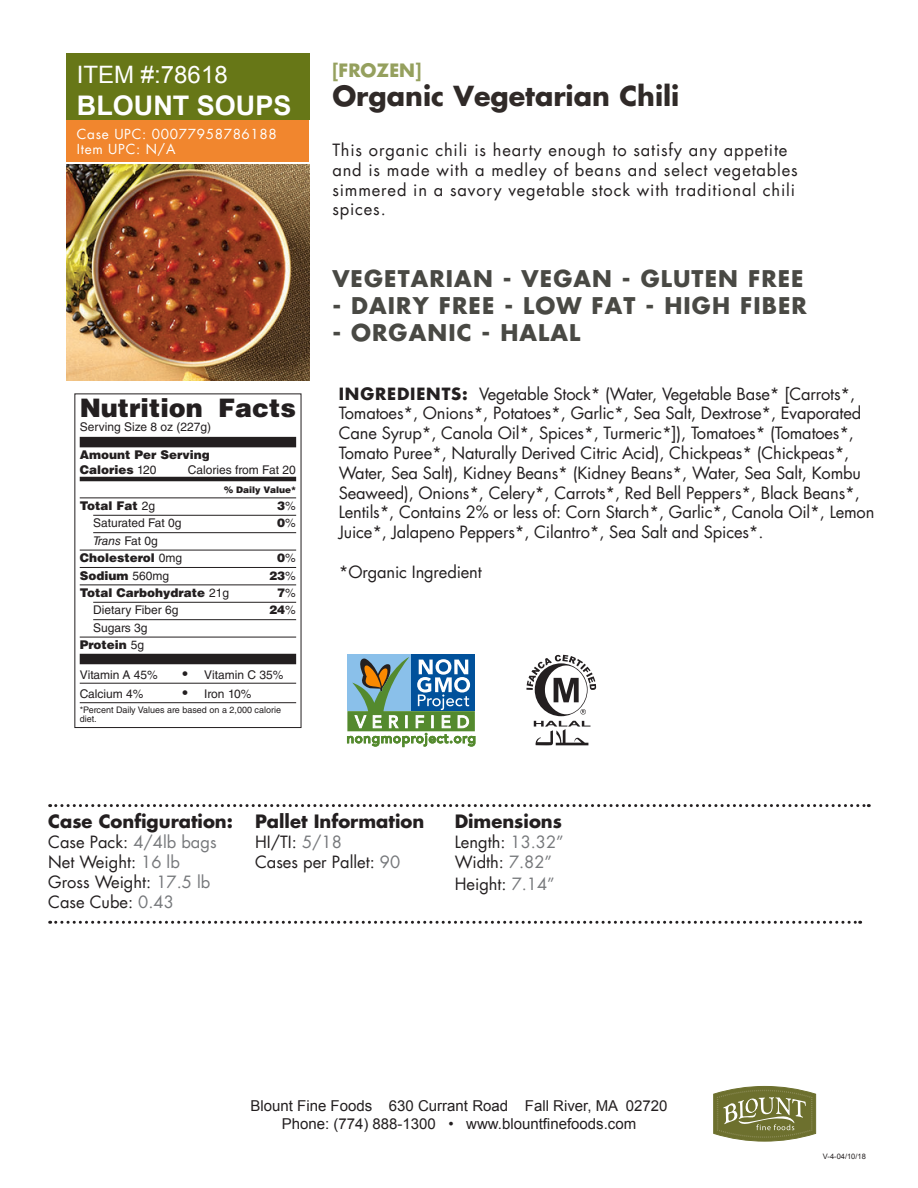
<style>
.page{position:relative;width:918px;height:1188px;background:#fff}
.page>*{position:absolute;margin:0;border:0;box-sizing:border-box;transform-origin:0 0}
.t1{font:700 27px "Futura";color:#302a28}
.t2{font:700 27px "Arial";color:#fff}
.t3{font:900 25.5px "Helvetica LT Std";color:#231f20}
.t4{font:24px "Arial";color:#fff}
.t5{font:700 22.5px "Futura";letter-spacing:.05em;color:#494944}
.t6{font:700 18px "Futura";color:#231f20}
.t7{font:700 18px "Futura";color:#95a05e}
.t8{font:16.5px/19.8px "Futura";letter-spacing:-.01em;color:#231f20}
.t9{font:16.5px/19.8px "Futura";letter-spacing:.05em;color:#231f20}
.t10{font:15px/18px "Arial";color:#231f20;text-align:center}
.t11{font:13.5px/15px "Futura";letter-spacing:.05em;color:#fff}
.t12{font:12px/17.4px "Helvetica LT Std";color:#231f20;text-align:right}
.t13{font:900 12px/14.4px "Helvetica LT Std";color:#231f20}
.t14{font:9px/9px "Helvetica LT Std";color:#231f20}
.t15{font:900 9px "Helvetica LT Std";color:#231f20}
.t16{font:7.5px "Arial";color:#231f20}
.s1{font-weight:400}
.s2{font-weight:400;font-style:italic}
.s3{font-weight:900}
.s4{font-size:15px}
.s5{font-weight:700}
.s6{color:#76787b}
</style>
<div class="page">
<div style="left:66px;top:54px;width:243px;height:66px;background:#677717"></div>
<img style="left:66px;top:164px;width:243px;height:216px">
<svg style="left:713px;top:1086px;width:103px;height:55px;background:#898c57"></svg>
<div style="left:66px;top:120px;width:243px;height:41px;background:#f1862e"></div>
<svg style="left:50px;top:804px;width:819px;height:3px"></svg>
<svg style="left:50px;top:921px;width:811px;height:3px"></svg>
<div style="left:347px;top:654px;width:64px;height:57px;background:#8ac0ea"></div>
<div style="left:411px;top:654px;width:64px;height:57px;background:#01519b"></div>
<svg style="left:347px;top:657px;width:128px;height:90px"></svg>
<svg style="left:526px;top:655px;width:70px;height:90px"></svg>
<div style="left:80px;top:437px;width:216px;height:10px;background:#231f20"></div>
<hr style="left:80px;top:477px;width:216px;height:4px;background:#231f20">
<hr style="left:80px;top:498px;width:216px;height:1px;background:#231f20">
<hr style="left:93px;top:515px;width:203px;height:1px;background:#231f20">
<hr style="left:93px;top:532px;width:203px;height:1px;background:#231f20">
<hr style="left:80px;top:550px;width:216px;height:1px;background:#231f20">
<hr style="left:80px;top:567px;width:216px;height:1px;background:#231f20">
<hr style="left:80px;top:585px;width:216px;height:1px;background:#231f20">
<hr style="left:93px;top:602px;width:203px;height:1px;background:#231f20">
<hr style="left:93px;top:619px;width:203px;height:1px;background:#231f20">
<hr style="left:80px;top:637px;width:216px;height:1px;background:#231f20">
<div style="left:80px;top:654px;width:216px;height:10px;background:#231f20"></div>
<hr style="left:80px;top:683px;width:216px;height:1px;background:#231f20">
<hr style="left:80px;top:702px;width:216px;height:1px;background:#231f20">
<h3 class="t4" style="left:77px;top:58px;width:152px">ITEM #:78618</h3>
<h1 class="t2" style="left:77px;top:87px;width:216px">BLOUNT SOUPS</h1>
<p class="t11" style="left:77px;top:126px;width:202px">Case UPC: 00077958786188<br>Item UPC: N/A</p>
<h2 class="t3" style="left:80px;top:391px;width:218px">Nutrition Facts</h2>
<p class="t12" style="left:80px;top:419px;width:133px">Serving Size 8 oz (227g)</p>
<p class="t13" style="left:80px;top:448px;width:132px">Amount Per Serving<br>Calories <span class="s1">120</span></p>
<p class="t12" style="left:188px;top:461px;width:109px">Calories from Fat 20</p>
<p class="t15" style="left:224px;top:484px;width:74px">% Daily Value*</p>
<p class="t13" style="left:80px;top:498px;width:77px">Total Fat <span class="s1">2g</span></p>
<p class="t13" style="left:277px;top:498px;width:20px">3<span class="s1">%</span></p>
<p class="t12" style="left:93px;top:515px;width:90px">Saturated Fat 0g</p>
<p class="t13" style="left:277px;top:516px;width:20px">0<span class="s1">%</span></p>
<p class="t13" style="left:80px;top:532px;width:104px;line-height:17.4px;text-indent:14px"><span class="s2">Trans</span> <span class="s1">Fat 0g<br></span>Cholesterol <span class="s1">0mg</span></p>
<p class="t13" style="left:277px;top:550px;width:20px">0<span class="s1">%</span></p>
<p class="t13" style="left:80px;top:568px;width:91px">Sodium <span class="s1">560mg</span></p>
<p class="t13" style="left:269px;top:568px;width:28px">23<span class="s1">%</span></p>
<p class="t13" style="left:80px;top:585px;width:151px">Total Carbohydrate <span class="s1">21g</span></p>
<p class="t13" style="left:277px;top:585px;width:20px">7<span class="s1">%</span></p>
<p class="t12" style="left:93px;top:602px;width:87px">Dietary Fiber 6g</p>
<p class="t13" style="left:269px;top:603px;width:28px">24<span class="s1">%</span></p>
<p class="t12" style="left:80px;top:619px;width:69px">Sugars 3g<br><span class="s3">Protein</span> 5g</p>
<p class="t12" style="left:80px;top:666px;width:79px">Vitamin A 45%</p>
<p class="t12" style="left:182px;top:666px;width:102px"><span class="s4">•</span> Vitamin C 35%</p>
<p class="t12" style="left:80px;top:685px;width:65px">Calcium 4%</p>
<p class="t12" style="left:182px;top:685px;width:70px"><span class="s4">•</span> Iron 10%</p>
<p class="t14" style="left:80px;top:705px;width:203px">*Percent Daily Values are based on a 2,000 calorie diet.</p>
<p class="t7" style="left:332px;top:57px;width:91px">[FROZEN]</p>
<h1 class="t1" style="left:332px;top:77px;width:349px">Organic Vegetarian Chili</h1>
<p class="t9" style="left:332px;top:140px;width:467px">This organic chili is hearty enough to satisfy any appetite and is made with a medley of beans and select vegetables simmered in a savory vegetable stock with traditional chili spices.</p>
<h3 class="t5" style="left:332px;top:262px;width:473px">VEGETARIAN - VEGAN - GLUTEN FREE</h3>
<h3 class="t5" style="left:332px;top:289px;width:476px">- DAIRY FREE - LOW FAT - HIGH FIBER</h3>
<h3 class="t5" style="left:332px;top:316px;width:250px">- ORGANIC - HALAL</h3>
<p class="t8" style="left:339px;top:383px;width:537px"><span class="s5">INGREDIENTS:</span> Vegetable Stock* (Water, Vegetable Base* [Carrots*, Tomatoes*, Onions*, Potatoes*, Garlic*, Sea Salt, Dextrose*, Evaporated Cane Syrup*, Canola Oil*, Spices*, Turmeric*]), Tomatoes* (Tomatoes*, Tomato Puree*, Naturally Derived Citric Acid), Chickpeas* (Chickpeas*, Water, Sea Salt), Kidney Beans* (Kidney Beans*, Water, Sea Salt, Kombu Seaweed), Onions*, Celery*, Carrots*, Red Bell Peppers*, Black Beans*, Lentils*, Contains 2% or less of: Corn Starch*, Garlic*, Canola Oil*, Lemon Juice*, Jalapeno Peppers*, Cilantro*, Sea Salt and Spices*.</p>
<p class="t8" style="left:339px;top:562px;width:145px">*Organic Ingredient</p>
<p class="t6" style="left:48px;top:809px;width:186px">Case Configuration:</p>
<p class="t8" style="left:48px;top:832px;width:170px">Case Pack: <span class="s6">4/4lb bags<br></span>Net Weight: <span class="s6">16 lb<br></span>Gross Weight: <span class="s6">17.5 lb<br></span>Case Cube: <span class="s6">0.43</span></p>
<p class="t6" style="left:255px;top:809px;width:171px">Pallet Information</p>
<p class="t8" style="left:255px;top:832px;width:147px">HI/TI: <span class="s6">5/18<br></span>Cases per Pallet: <span class="s6">90</span></p>
<p class="t6" style="left:455px;top:809px;width:109px">Dimensions</p>
<p class="t8" style="left:455px;top:832px;width:111px">Length: <span class="s6">13.32”<br></span>Width: <span class="s6">7.82”</span></p>
<p class="t8" style="left:455px;top:873px;width:102px">Height: <span class="s6">7.14”</span></p>
<p class="t10" style="left:251px;top:1096px;width:418px">Blount Fine Foods 630 Currant Road Fall River, MA 02720<br>Phone: (774) 888-1300 • www.blountfinefoods.com</p>
<p class="t16" style="left:823px;top:1151px;width:44px">V-4-04/10/18</p>
</div>
